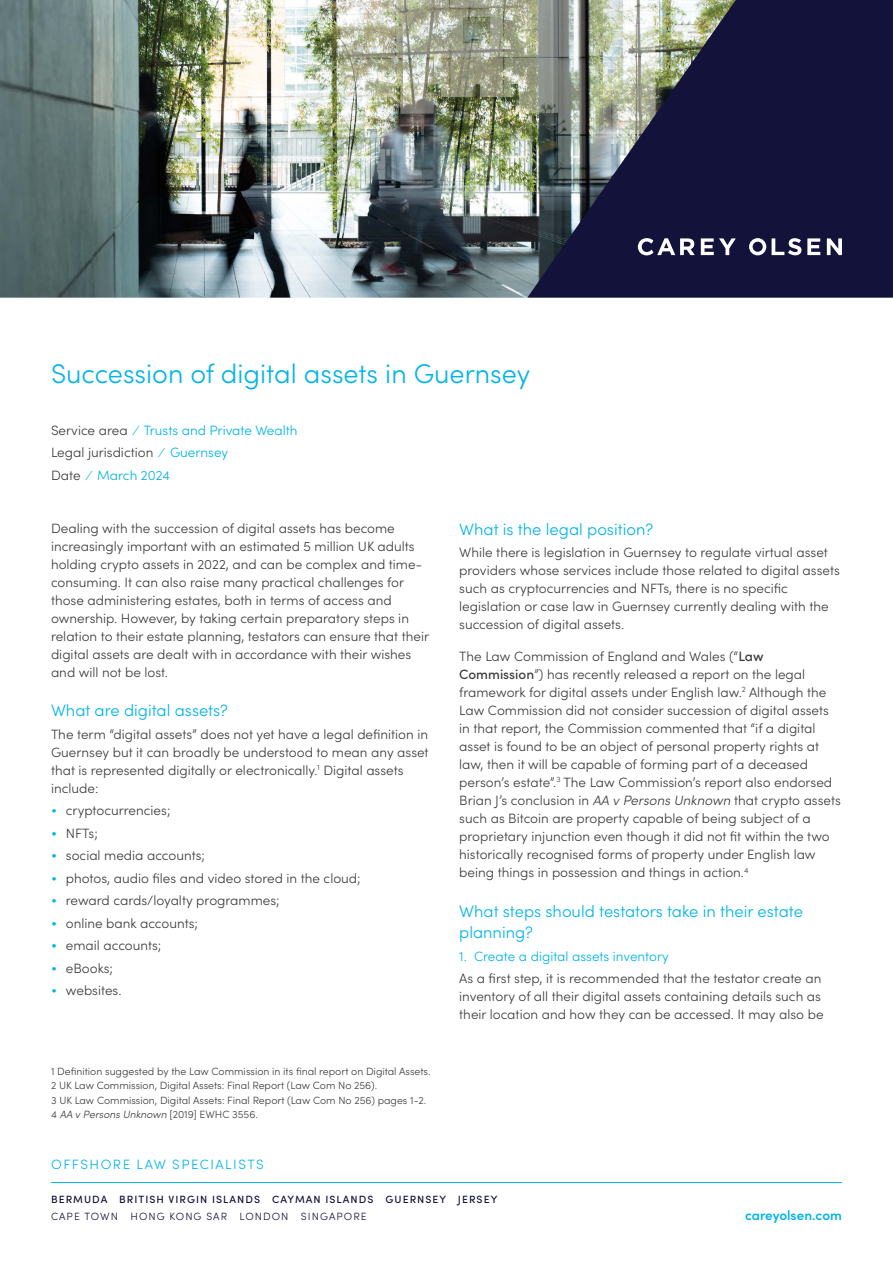
<style>
.page{position:relative;width:893px;height:1263px;background:#fff}
.page>*{position:absolute;margin:0;border:0;box-sizing:border-box;transform-origin:0 0}
.t1{font:300 27px "Sofia Pro";color:#00b4e5}
.t2{font:300 16.5px/21.6px "Sofia Pro";color:#00b4e5}
.t3{font:300 13.5px/18px "Sofia Pro";color:#3c3c3b}
.t4{font:300 13.5px/22.5px "Sofia Pro";color:#00b4e5}
.t5{font:300 13.5px "Sofia Pro";letter-spacing:.11em;color:#00b4e5}
.t6{font:600 13.5px "Sofia Pro";color:#00b4e5}
.t7{font:300 10.5px/14.4px "Sofia Pro";color:#3c3c3b}
.t8{font:500 10.5px "Sofia Pro";letter-spacing:.1em;color:#13123a}
.t9{font:300 10.5px "Sofia Pro";letter-spacing:.1em;color:#13123a}
.s1{color:#3c3c3b}
.s2{color:#00b4e5}
.s3{font-style:italic}
.s4{font-weight:500}
</style>
<div class="page">
<hr style="left:51px;top:1182px;width:791px;height:1px;background:#00b4e5">
<img style="left:0;top:0;width:527px;height:298px">
<img style="left:527px;top:0;width:366px;height:298px">
<svg style="left:701px;top:238px;width:35px;height:17px"></svg>
<svg style="left:772px;top:238px;width:29px;height:17px"></svg>
<svg style="left:807px;top:238px;width:13px;height:17px"></svg>
<svg style="left:827px;top:238px;width:15px;height:17px"></svg>
<svg style="left:749px;top:238px;width:17px;height:17px"></svg>
<svg style="left:638px;top:238px;width:57px;height:17px"></svg>
<h1 class="t1" style="left:51px;top:354px;width:481px">Succession of digital assets in Guernsey</h1>
<p class="t4" style="left:51px;top:418px;width:248px"><span class="s1">Service area</span> ⁄ Trusts and Private Wealth<br><span class="s1">Legal jurisdiction</span> ⁄ Guernsey<br><span class="s1">Date</span> ⁄ March 2024</p>
<p class="t3" style="left:51px;top:518px;width:380px">Dealing with the succession of digital assets has become increasingly important with an estimated 5 million UK adults holding crypto assets in 2022, and can be complex and time&shy;consuming. It can also raise many practical challenges for those administering estates, both in terms of access and ownership. However, by taking certain preparatory steps in relation to their estate planning, testators can ensure that their digital assets are dealt with in accordance with their wishes and will not be lost.</p>
<p class="t2" style="left:51px;top:699px;width:179px">What are digital assets?</p>
<p class="t3" style="left:51px;top:724px;width:379px">The term “digital assets” does not yet have a legal definition in Guernsey but it can broadly be understood to mean any asset that is represented digitally or electronically.<sup>1</sup> Digital assets include:</p>
<p class="t3" style="left:51px;top:801px;width:121px"><span class="s2">•</span> cryptocurrencies;</p>
<p class="t3" style="left:51px;top:823px;width:48px"><span class="s2">•</span> NFTs;</p>
<p class="t3" style="left:51px;top:846px;width:155px"><span class="s2">•</span> social media accounts;</p>
<p class="t3" style="left:51px;top:868px;width:311px"><span class="s2">•</span> photos, audio files and video stored in the cloud;</p>
<p class="t3" style="left:51px;top:891px;width:230px"><span class="s2">•</span> reward cards/loyalty programmes;</p>
<p class="t3" style="left:51px;top:913px;width:148px"><span class="s2">•</span> online bank accounts;</p>
<p class="t3" style="left:51px;top:936px;width:112px"><span class="s2">•</span> email accounts;</p>
<p class="t3" style="left:51px;top:958px;width:64px"><span class="s2">•</span> eBooks;</p>
<p class="t3" style="left:51px;top:981px;width:72px"><span class="s2">•</span> websites.</p>
<p class="t7" style="left:51px;top:1063px;width:381px">1 Definition suggested by the Law Commission in its final report on Digital Assets.<br>2 UK Law Commission, Digital Assets: Final Report (Law Com No 256).<br>3 UK Law Commission, Digital Assets: Final Report (Law Com No 256) pages 1-2.<br>4 <span class="s3">AA v Persons Unknown</span> [2019] EWHC 3556.</p>
<p class="t2" style="left:459px;top:517px;width:196px">What is the legal position?</p>
<p class="t3" style="left:459px;top:543px;width:382px">While there is legislation in Guernsey to regulate virtual asset providers whose services include those related to digital assets such as cryptocurrencies and NFTs, there is no specific legislation or case law in Guernsey currently dealing with the succession of digital assets.</p>
<p class="t3" style="left:459px;top:646px;width:383px">The Law Commission of England and Wales (“<span class="s4">Law Commission</span>”) has recently released a report on the legal framework for digital assets under English law.<sup>2</sup> Although the Law Commission did not consider succession of digital assets in that report, the Commission commented that “if a digital asset is found to be an object of personal property rights at law, then it will be capable of forming part of a deceased person’s estate”.<sup>3</sup> The Law Commission’s report also endorsed Brian J’s conclusion in <span class="s3">AA v Persons Unknown</span> that crypto assets such as Bitcoin are property capable of being subject of a proprietary injunction even though it did not fit within the two historically recognised forms of property under English law being things in possession and things in action.<sup>4</sup></p>
<p class="t2" style="left:459px;top:899px;width:345px">What steps should testators take in their estate planning?</p>
<p class="t4" style="left:459px;top:944px;width:211px">1. Create a digital assets inventory</p>
<p class="t3" style="left:459px;top:969px;width:366px">As a first step, it is recommended that the testator create an inventory of all their digital assets containing details such as their location and how they can be accessed. It may also be</p>
<p class="t5" style="left:51px;top:1155px;width:214px">OFFSHORE LAW SPECIALISTS</p>
<p class="t8" style="left:51px;top:1191px;width:448px">BERMUDA BRITISH VIRGIN ISLANDS CAYMAN ISLANDS GUERNSEY JERSEY</p>
<p class="t9" style="left:51px;top:1209px;width:317px">CAPE TOWN HONG KONG SAR LONDON SINGAPORE</p>
<p class="t6" style="left:745px;top:1205px;width:98px">careyolsen.com</p>
</div>
